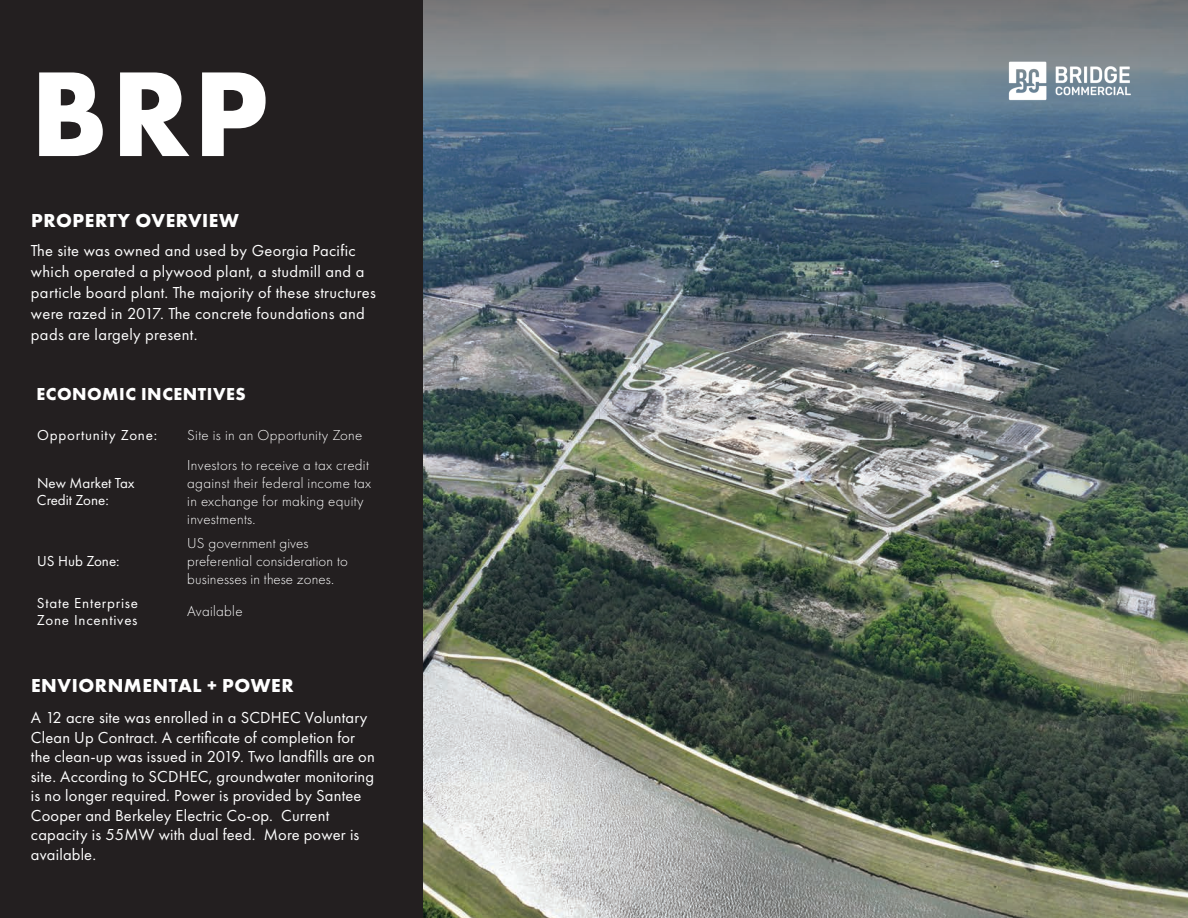
<style>
.page{position:relative;width:1188px;height:918px;background:#fff}
.page>*{position:absolute;margin:0;border:0;box-sizing:border-box;transform-origin:0 0}
.t1{font:700 125.25px "Futura PT";color:#fff}
.t2{font:700 19.5px "Futura PT";letter-spacing:.03em;color:#fff}
.t3{font:700 18px "Futura PT";letter-spacing:.03em;color:#fff}
.grey_body{font:16.5px/19.5px "Futura PT";letter-spacing:.01em;color:#fff}
.grey_body-2{font:300 15px/18px "Futura PT";letter-spacing:.02em;color:#fff}
.grey_body-3{font:15px "Futura PT";letter-spacing:.05em;color:#fff}
.grey_body-4{font:15px "Futura PT";color:#fff}
</style>
<div class="page">
<img style="left:423px;top:270px;width:765px;height:648px">
<svg style="left:423px;top:0;width:765px;height:270px;background:#586f81"></svg>
<img style="left:1000px;top:53px;width:138px;height:55px">
<div style="left:0;top:0;width:423px;height:918px;background:#231f20"></div>
<p class="t1" style="left:30px;top:33px;width:239px">BRP</p>
<p class="t2" style="left:31px;top:207px;width:209px">PROPERTY OVERVIEW</p>
<p class="grey_body" style="left:31px;top:240px;width:346px;line-height:21px">The site was owned and used by Georgia Pacific which operated a plywood plant, a studmill and a particle board plant. The majority of these structures were razed in 2017. The concrete foundations and pads are largely present.</p>
<p class="t3" style="left:37px;top:383px;width:211px">ECONOMIC INCENTIVES</p>
<p class="grey_body-3" style="left:37px;top:426px;width:122px">Opportunity Zone:</p>
<p class="grey_body-2" style="left:187px;top:427px;width:177px">Site is in an Opportunity Zone</p>
<p class="grey_body-4" style="left:37px;top:475px;width:99px">New Market Tax</p>
<p class="grey_body-4" style="left:37px;top:491px;width:73px">Credit Zone:</p>
<p class="grey_body-2" style="left:187px;top:456px;width:186px">Investors to receive a tax credit against their federal income tax in exchange for making equity investments.</p>
<p class="grey_body-4" style="left:37px;top:552px;width:84px">US Hub Zone:</p>
<p class="grey_body-3" style="left:37px;top:594px;width:103px">State Enterprise</p>
<p class="grey_body-3" style="left:37px;top:611px;width:102px">Zone Incentives</p>
<p class="grey_body-2" style="left:187px;top:534px;width:162px">US government gives preferential consideration to businesses in these zones.</p>
<p class="grey_body-2" style="left:187px;top:602px;width:57px">Available</p>
<p class="t2" style="left:31px;top:673px;width:264px">ENVIORNMENTAL + POWER</p>
<p class="grey_body" style="left:31px;top:708px;width:345px">A 12 acre site was enrolled in a SCDHEC Voluntary Clean Up Contract. A certificate of completion for the clean-up was issued in 2019. Two landfills are on site. According to SCDHEC, groundwater monitoring is no longer required. Power is provided by Santee Cooper and Berkeley Electric Co-op. Current capacity is 55MW with dual feed. More power is available.</p>
</div>
